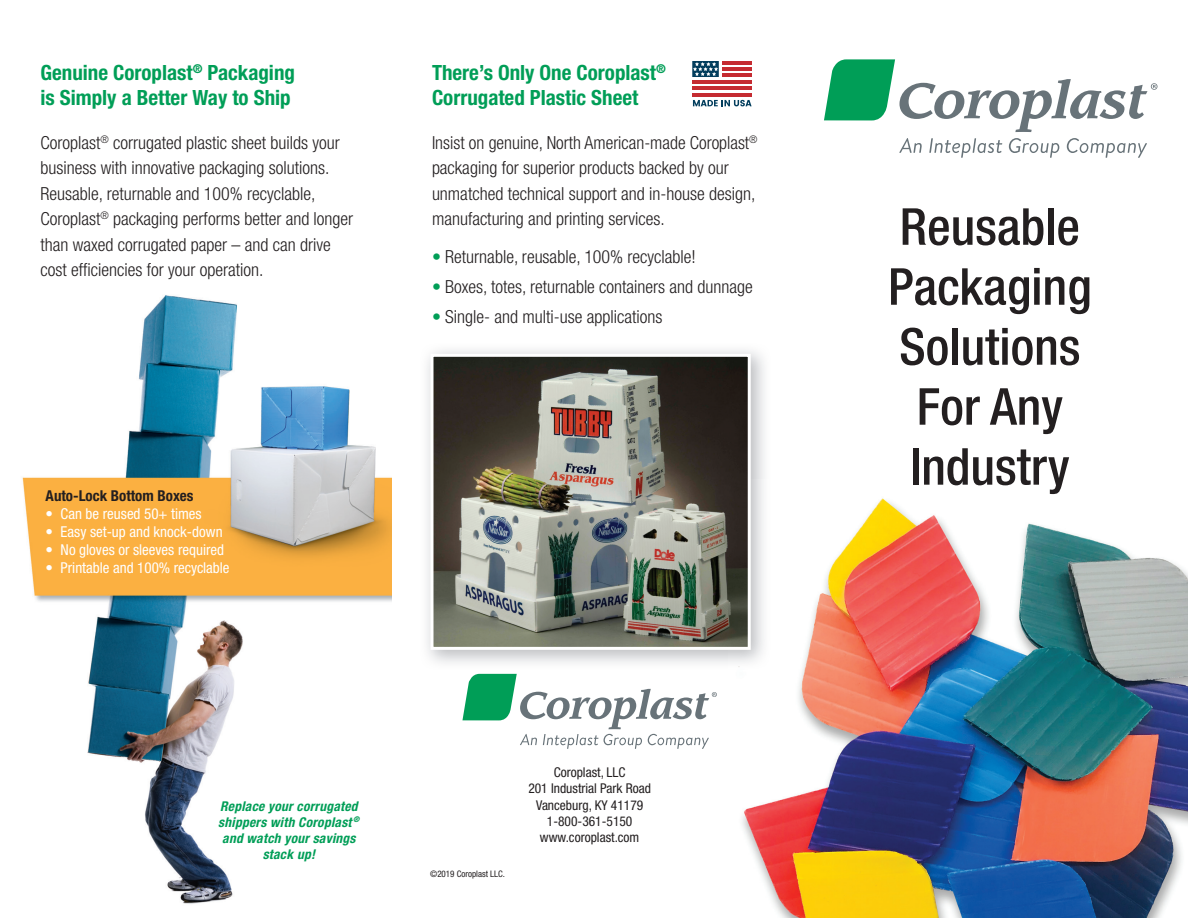
<style>
.page{position:relative;width:1188px;height:918px;background:#fff}
.page>*{position:absolute;margin:0;border:0;box-sizing:border-box;transform-origin:0 0}
.t1{font:500 condensed 51px/60px "Helvetica Neue";color:#231f20;text-align:center}
.t2{font:700 condensed 21px/25.2px "Helvetica Neue";color:#009e57}
.t3{font:300 condensed 18px/25.5px "Helvetica Neue";color:#231f20}
.t4{font:condensed 15px "Helvetica Neue";color:#fff}
.t5{font:700 condensed 15px "Helvetica Neue";color:#231f20}
.t6{font:condensed 13.5px/16.2px "Helvetica Neue";color:#231f20;text-align:center}
.t7{font:italic 700 condensed 13.5px/16.2px "Helvetica Neue";letter-spacing:.02em;color:#009e57;text-align:center}
.t8{font:condensed 9px "Helvetica Neue";color:#231f20}
.s1{color:#009e57}
</style>
<div class="page">
<img style="left:22px;top:295px;width:370px;height:609px">
<img style="left:742px;top:498px;width:446px;height:420px">
<svg style="left:824px;top:59px;width:334px;height:73px"></svg>
<svg style="left:899px;top:138px;width:23px;height:15px"></svg>
<svg style="left:929px;top:138px;width:73px;height:20px"></svg>
<svg style="left:1009px;top:138px;width:50px;height:20px"></svg>
<svg style="left:1067px;top:138px;width:80px;height:20px"></svg>
<svg style="left:462px;top:674px;width:255px;height:75px"></svg>
<img style="left:729px;top:479px;width:42px;height:191px">
<img style="left:434px;top:358px;width:313px;height:288px">
<div style="left:430px;top:354px;width:321px;height:296px;border:3px solid #fff"></div>
<hr style="left:723px;top:61px;width:29px;height:3px;background:#c52b31">
<hr style="left:723px;top:67px;width:29px;height:4px;background:#c52b31">
<hr style="left:723px;top:74px;width:29px;height:3px;background:#c52b31">
<hr style="left:692px;top:80px;width:60px;height:3px;background:#c52b31">
<hr style="left:692px;top:87px;width:60px;height:3px;background:#c52b31">
<hr style="left:692px;top:93px;width:60px;height:3px;background:#c52b31">
<svg style="left:692px;top:61px;width:27px;height:16px"></svg>
<svg style="left:693px;top:100px;width:59px;height:6px"></svg>
<p class="t2" style="left:40px;top:60px;width:256px">Genuine Coroplast<sup>®</sup> Packaging is Simply a Better Way to Ship</p>
<p class="t3" style="left:40px;top:129px;width:314px">Coroplast<sup>®</sup> corrugated plastic sheet builds your business with innovative packaging solutions.<br>Reusable, returnable and 100% recyclable, Coroplast<sup>®</sup> packaging performs better and longer than waxed corrugated paper – and can drive cost efficiencies for your operation.</p>
<p class="t5" style="left:46px;top:486px;width:149px">Auto-Lock Bottom Boxes</p>
<p class="t4" style="left:46px;top:505px;width:158px">• Can be reused 50+ times</p>
<p class="t4" style="left:46px;top:523px;width:178px">• Easy set-up and knock-down</p>
<p class="t4" style="left:46px;top:541px;width:180px">• No gloves or sleeves required</p>
<p class="t4" style="left:46px;top:559px;width:185px">• Printable and 100% recyclable</p>
<p class="t2" style="left:432px;top:60px;width:235px">There’s Only One Coroplast<sup>®<br></sup>Corrugated Plastic Sheet</p>
<p class="t3" style="left:432px;top:129px;width:327px">Insist on genuine, North American-made Coroplast<sup>® </sup>packaging for superior products backed by our unmatched technical support and in-house design, manufacturing and printing services.</p>
<p class="t3" style="left:432px;top:243px;width:265px"><span class="s1">•</span> Returnable, reusable, 100% recyclable!</p>
<p class="t3" style="left:432px;top:273px;width:322px"><span class="s1">•</span> Boxes, totes, returnable containers and dunnage</p>
<p class="t3" style="left:432px;top:303px;width:232px"><span class="s1">•</span> Single- and multi-use applications</p>
<p class="t7" style="left:218px;top:798px;width:143px">Replace your corrugated shippers with Coroplast <sup>® </sup>and watch your savings stack up!</p>
<p class="t8" style="left:430px;top:869px;width:76px">©2019 Coroplast LLC.</p>
<p class="t6" style="left:528px;top:764px;width:124px">Coroplast, LLC<br>201 Industrial Park Road<br>Vanceburg, KY 41179<br>1-800-361-5150 www.coroplast.com</p>
<h1 class="t1" style="left:888px;top:196px;width:205px">Reusable<br>Packaging<br>Solutions<br>For Any<br>Industry</h1>
</div>
